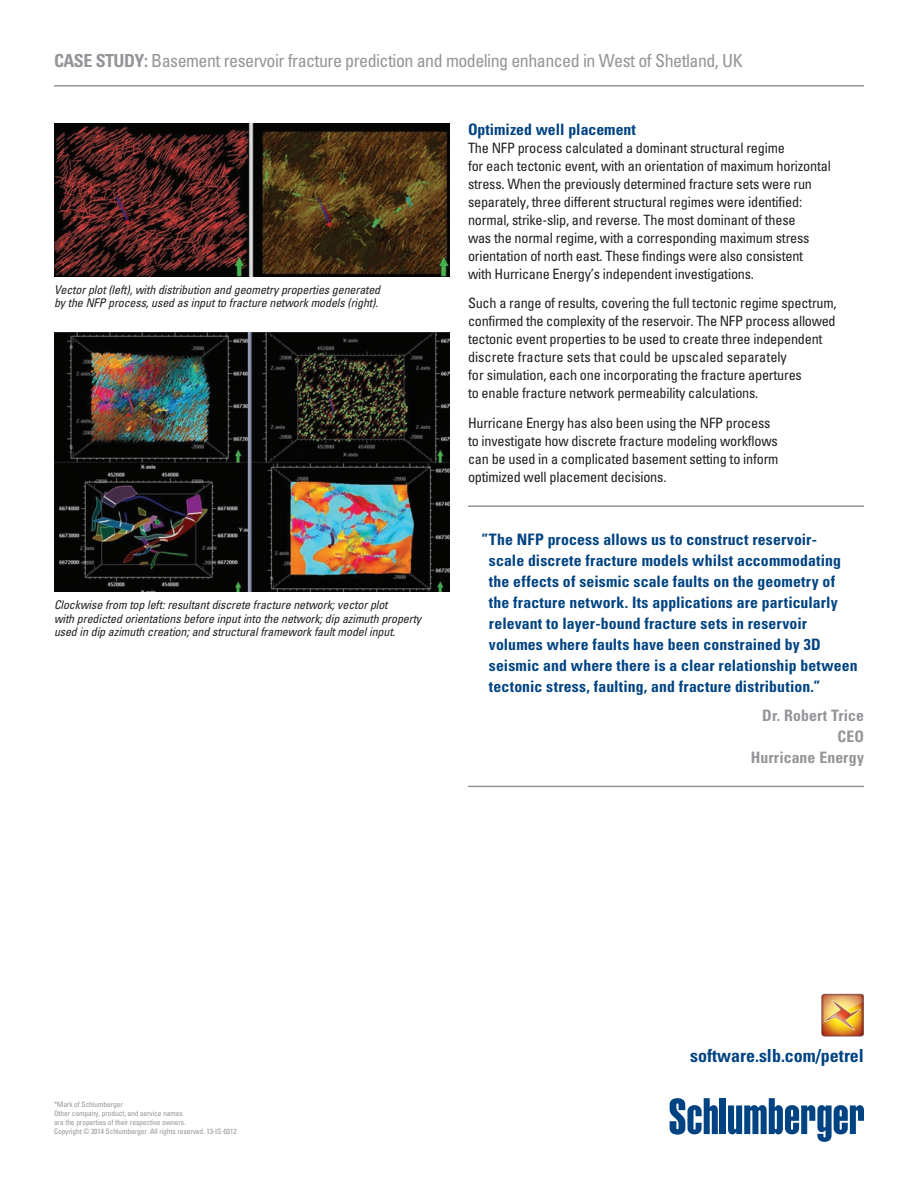
<style>
.page{position:relative;width:918px;height:1188px;background:#fff}
.page>*{position:absolute;margin:0;border:0;box-sizing:border-box;transform-origin:0 0}
.t1{font:condensed 18px "Univers LT Std";letter-spacing:-.03em;color:#939598}
.t2{font:700 condensed 18px "Univers LT Std";color:#004382}
.t3{font:700 condensed 15.75px/21px "Univers LT Std";letter-spacing:.005em;color:#004382}
.t4{font:700 condensed 15.75px/21px "Univers LT Std";letter-spacing:.005em;color:#939598;text-align:right}
.t5{font:condensed 14.25px/18px "Univers LT Std";letter-spacing:-.015em;color:#231f20}
.t6{font:italic condensed 12px/13.5px "Univers LT Std";letter-spacing:-.01em;color:#231f20}
.t7{font:condensed 7.5px/9px "Univers LT Std";letter-spacing:-.015em;color:#939598}
.s1{font-weight:700}
</style>
<div class="page">
<div style="left:720px;top:1098px;width:6px;height:36px;background:#004382"></div>
<svg style="left:728px;top:1098px;width:136px;height:44px"></svg>
<svg style="left:670px;top:1098px;width:48px;height:37px"></svg>
<hr style="left:54px;top:85px;width:810px;height:2px;background:#939598">
<img style="left:54px;top:333px;width:396px;height:258px">
<img style="left:54px;top:124px;width:396px;height:152px">
<hr style="left:468px;top:505px;width:396px;height:2px;background:#939598">
<hr style="left:468px;top:786px;width:396px;height:1px;background:#939598">
<svg style="left:821px;top:994px;width:43px;height:42px;background:#d6974a"></svg>
<p class="t1" style="left:54px;top:49px;width:690px"><span class="s1">CASE STUDY:</span> Basement reservoir fracture prediction and modeling enhanced in West of Shetland, UK</p>
<p class="t6" style="left:54px;top:283px;width:328px">Vector plot (left), with distribution and geometry properties generated by the NFP process, used as input to fracture network models (right).</p>
<p class="t6" style="left:54px;top:598px;width:369px">Clockwise from top left: resultant discrete fracture network; vector plot<br>with predicted orientations before input into the network; dip azimuth property used in dip azimuth creation; and structural framework fault model input.</p>
<p class="t3" style="left:468px;top:119px;width:169px">Optimized well placement</p>
<p class="t5" style="left:468px;top:139px;width:364px">The NFP process calculated a dominant structural regime<br>for each tectonic event, with an orientation of maximum horizontal stress. When the previously determined fracture sets were run separately, three different structural regimes were identified: normal, strike-slip, and reverse. The most dominant of these<br>was the normal regime, with a corresponding maximum stress orientation of north east. These findings were also consistent<br>with Hurricane Energy’s independent investigations.</p>
<p class="t5" style="left:468px;top:294px;width:370px">Such a range of results, covering the full tectonic regime spectrum, confirmed the complexity of the reservoir. The NFP process allowed tectonic event properties to be used to create three independent discrete fracture sets that could be upscaled separately<br>for simulation, each one incorporating the fracture apertures<br>to enable fracture network permeability calculations.</p>
<p class="t5" style="left:468px;top:413px;width:312px">Hurricane Energy has also been using the NFP process to investigate how discrete fracture modeling workflows can be used in a complicated basement setting to inform optimized well placement decisions.</p>
<p class="t3" style="left:489px;top:529px;width:370px;text-indent:-7px">”The NFP process allows us to construct reservoir-<br>scale discrete fracture models whilst accommodating the effects of seismic scale faults on the geometry of the fracture network. Its applications are particularly relevant to layer-bound fracture sets in reservoir volumes where faults have been constrained by 3D seismic and where there is a clear relationship between tectonic stress, faulting, and fracture distribution.”</p>
<p class="t4" style="left:751px;top:705px;width:115px">Dr. Robert Trice<br>CEO<br>Hurricane Energy</p>
<p class="t7" style="left:54px;top:1100px;width:184px">*Mark of Schlumberger<br>Other company, product, and service names<br>are the properties of their respective owners.<br>Copyright © 2014 Schlumberger. All rights reserved. 13-IS-0312</p>
<p class="t2" style="left:690px;top:1045px;width:175px">software.slb.com/petrel</p>
</div>
